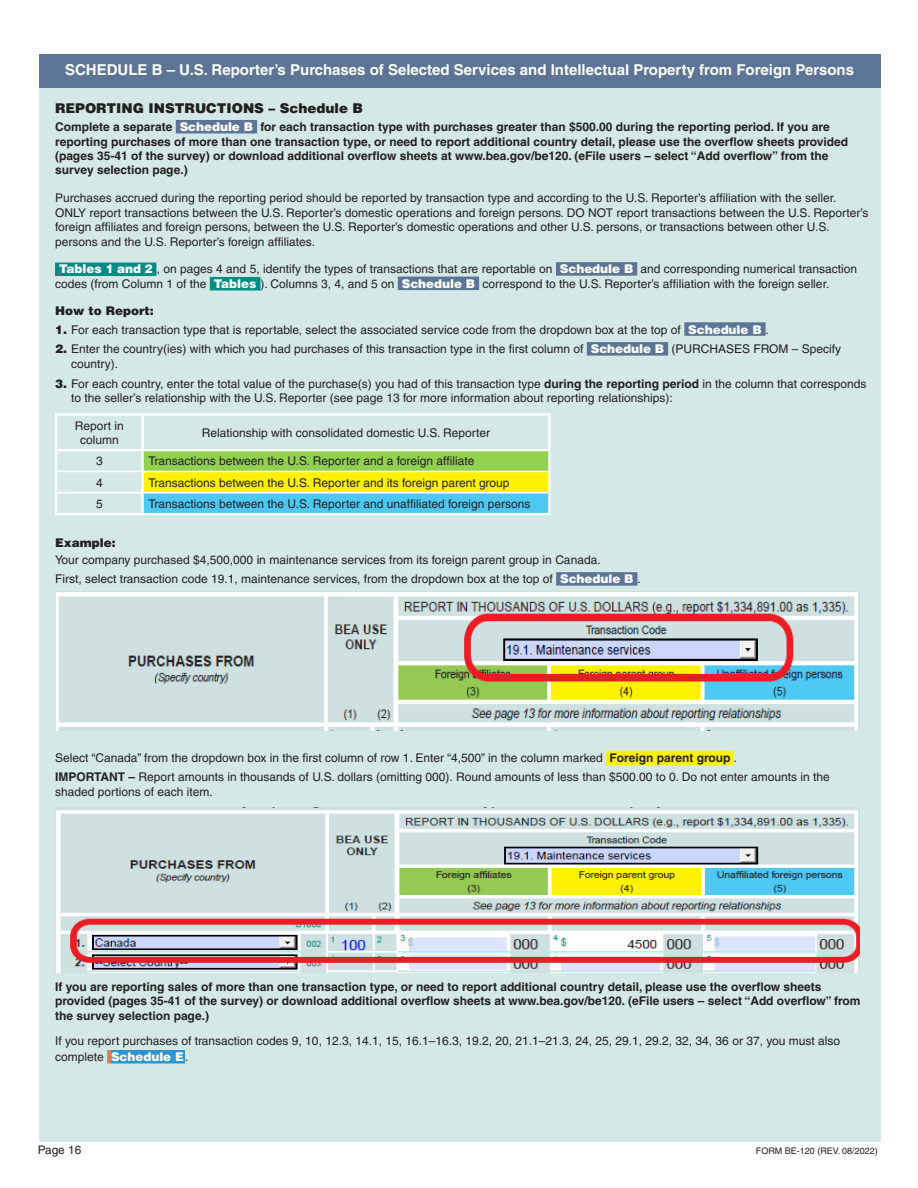
<style>
.page{position:relative;width:918px;height:1188px;background:#fff}
.page>*{position:absolute;margin:0;border:0;box-sizing:border-box;transform-origin:0 0}
.t1{font:700 15px "Helvetica";color:#fff}
.text{font:900 13.5px "Helvetica";color:#231f20}
.text-2{font:12px/14.4px "Helvetica";color:#231f20}
.text-3{font:700 12px/14.4px "Helvetica";color:#231f20}
.text-4{font:900 12px "Helvetica";color:#231f20}
.t2{font:11.85px "Helvetica";color:#231f20}
.t3{font:9px "Helvetica";color:#231f20}
.s1{font-weight:900;color:#fff}
.s2{font-weight:900}
.s3{font-weight:700}
</style>
<div class="page">
<div style="left:39px;top:74px;width:841px;height:1068px;background:#d4e8e6"></div>
<div style="left:39px;top:54px;width:841px;height:33px;background:#5c7495"></div>
<div style="left:176px;top:120px;width:81px;height:13px;background:#5c7495"></div>
<div style="left:55px;top:263px;width:101px;height:13px;background:#008c84"></div>
<div style="left:556px;top:262px;width:81px;height:14px;background:#5c7495"></div>
<div style="left:210px;top:277px;width:50px;height:13px;background:#008c84"></div>
<div style="left:398px;top:277px;width:81px;height:13px;background:#5c7495"></div>
<div style="left:684px;top:322px;width:82px;height:14px;background:#5c7495"></div>
<div style="left:587px;top:342px;width:81px;height:14px;background:#5c7495"></div>
<div style="left:556px;top:572px;width:81px;height:14px;background:#5c7495"></div>
<div style="left:606px;top:750px;width:128px;height:15px;background:#fff101"></div>
<svg style="left:107px;top:1050px;width:4px;height:14px"></svg>
<div style="left:111px;top:1050px;width:74px;height:14px;background:#2c94d0"></div>
<div style="left:143px;top:450px;width:406px;height:21px;background:#92d14f"></div>
<div style="left:143px;top:471px;width:406px;height:22px;background:#fff101"></div>
<div style="left:143px;top:493px;width:406px;height:21px;background:#4dc8f5"></div>
<hr style="left:55px;top:413px;width:88px;height:3px;background:#fff">
<hr style="left:55px;top:416px;width:2px;height:33px;background:#fff">
<hr style="left:143px;top:413px;width:408px;height:3px;background:#fff">
<hr style="left:141px;top:416px;width:3px;height:33px;background:#fff">
<hr style="left:548px;top:416px;width:3px;height:33px;background:#fff">
<hr style="left:55px;top:449px;width:88px;height:2px;background:#fff">
<hr style="left:143px;top:449px;width:408px;height:2px;background:#fff">
<hr style="left:57px;top:471px;width:84px;height:1px;background:#fff">
<hr style="left:144px;top:471px;width:404px;height:1px;background:#fff">
<hr style="left:57px;top:492px;width:84px;height:2px;background:#fff">
<hr style="left:144px;top:492px;width:404px;height:2px;background:#fff">
<hr style="left:55px;top:451px;width:2px;height:20px;background:#fff">
<hr style="left:141px;top:451px;width:3px;height:20px;background:#fff">
<hr style="left:548px;top:451px;width:3px;height:20px;background:#fff">
<hr style="left:55px;top:471px;width:2px;height:22px;background:#fff">
<hr style="left:141px;top:471px;width:3px;height:22px;background:#fff">
<hr style="left:548px;top:471px;width:3px;height:22px;background:#fff">
<hr style="left:55px;top:493px;width:2px;height:20px;background:#fff">
<hr style="left:141px;top:493px;width:3px;height:20px;background:#fff">
<hr style="left:548px;top:493px;width:3px;height:20px;background:#fff">
<hr style="left:55px;top:513px;width:88px;height:2px;background:#fff">
<hr style="left:143px;top:513px;width:408px;height:2px;background:#fff">
<img style="left:56px;top:810px;width:804px;height:163px">
<img style="left:56px;top:592px;width:802px;height:139px">
<p class="t1" style="left:65px;top:61px;width:790px">SCHEDULE B – U.S. Reporter’s Purchases of Selected Services and Intellectual Property from Foreign Persons</p>
<p class="text" style="left:55px;top:99px;width:309px">REPORTING INSTRUCTIONS – Schedule B</p>
<p class="text-3" style="left:55px;top:120px;width:795px">Complete a separate <span class="s1">Schedule B</span> for each transaction type with purchases greater than $500.00 during the reporting period. If you are reporting purchases of more than one transaction type, or need to report additional country detail, please use the overflow sheets provided (pages 35-41 of the survey) or download additional overflow sheets at www.bea.gov/be120. (eFile users – select “Add overflow” from the survey selection page.)</p>
<p class="text-2" style="left:55px;top:191px;width:815px">Purchases accrued during the reporting period should be reported by transaction type and according to the U.S. Reporter’s affiliation with the seller.<br>ONLY report transactions between the U.S. Reporter’s domestic operations and foreign persons. DO NOT report transactions between the U.S. Reporter’s foreign affiliates and foreign persons, between the U.S. Reporter’s domestic operations and other U.S. persons, or transactions between other U.S. persons and the U.S. Reporter’s foreign affiliates.</p>
<p class="text-2" style="left:55px;top:262px;width:804px;text-indent:4px"><span class="s1">Tables 1 and 2</span> , on pages 4 and 5, identify the types of transactions that are reportable on <span class="s1">Schedule B</span> and corresponding numerical transaction codes (from Column 1 of the <span class="s1">Tables</span> ). Columns 3, 4, and 5 on <span class="s1">Schedule B</span> correspond to the U.S. Reporter’s affiliation with the foreign seller.</p>
<p class="text-4" style="left:55px;top:303px;width:100px">How to Report:</p>
<p class="text-2" style="left:55px;top:322px;width:715px"><span class="s2">1.</span> For each transaction type that is reportable, select the associated service code from the dropdown box at the top of <span class="s1">Schedule B</span> .</p>
<p class="text-2" style="left:71px;top:342px;width:771px;text-indent:-16px"><span class="s2">2.</span> Enter the country(ies) with which you had purchases of this transaction type in the first column of <span class="s1">Schedule B</span> (PURCHASES FROM – Specify country).</p>
<p class="text-2" style="left:71px;top:376px;width:797px;text-indent:-16px"><span class="s2">3.</span> For each country, enter the total value of the purchase(s) you had of this transaction type <span class="s3">during the reporting period</span> in the column that corresponds to the seller’s relationship with the U.S. Reporter (see page 13 for more information about reporting relationships):</p>
<p class="text-2" style="left:75px;top:418px;width:51px;text-align:center">Report in column</p>
<p class="text-2" style="left:202px;top:426px;width:290px">Relationship with consolidated domestic U.S. Reporter</p>
<p class="text-2" style="left:96px;top:454px;width:8px">3</p>
<p class="text-2" style="left:149px;top:454px;width:327px">Transactions between the U.S. Reporter and a foreign affiliate</p>
<p class="text-2" style="left:96px;top:475px;width:8px">4</p>
<p class="text-2" style="left:149px;top:475px;width:363px">Transactions between the U.S. Reporter and its foreign parent group</p>
<p class="text-2" style="left:96px;top:497px;width:8px">5</p>
<p class="text-2" style="left:149px;top:497px;width:383px">Transactions between the U.S. Reporter and unaffiliated foreign persons</p>
<p class="text-4" style="left:55px;top:534px;width:62px">Example:</p>
<p class="text-2" style="left:55px;top:552px;width:547px">Your company purchased $4,500,000 in maintenance services from its foreign parent group in Canada.</p>
<p class="text-2" style="left:55px;top:572px;width:587px">First, select transaction code 19.1, maintenance services, from the dropdown box at the top of <span class="s1">Schedule B</span> .</p>
<p class="text-2" style="left:55px;top:751px;width:684px">Select “Canada” from the dropdown box in the first column of row 1. Enter “4,500” in the column marked <span class="s3">Foreign parent group</span> .</p>
<p class="text-2" style="left:55px;top:770px;width:776px;line-height:15px"><span class="s3">IMPORTANT –</span> Report amounts in thousands of U.S. dollars (omitting 000). Round amounts of less than $500.00 to 0. Do not enter amounts in the shaded portions of each item.</p>
<p class="text-3" style="left:55px;top:979px;width:807px">If you are reporting sales of more than one transaction type, or need to report additional country detail, please use the overflow sheets provided (pages 35-41 of the survey) or download additional overflow sheets at www.bea.gov/be120. (eFile users – select “Add overflow” from the survey selection page.)</p>
<p class="text-2" style="left:55px;top:1032px;width:786px;line-height:16.5px">If you report purchases of transaction codes 9, 10, 12.3, 14.1, 15, 16.1–16.3, 19.2, 20, 21.1–21.3, 24, 25, 29.1, 29.2, 32, 34, 36 or 37, you must also complete <span class="s1">Schedule E</span>.</p>
<p class="t2" style="left:38px;top:1143px;width:45px">Page 16</p>
<p class="t3" style="left:756px;top:1146px;width:123px">FORM BE-120 (REV. 08/2022)</p>
</div>
